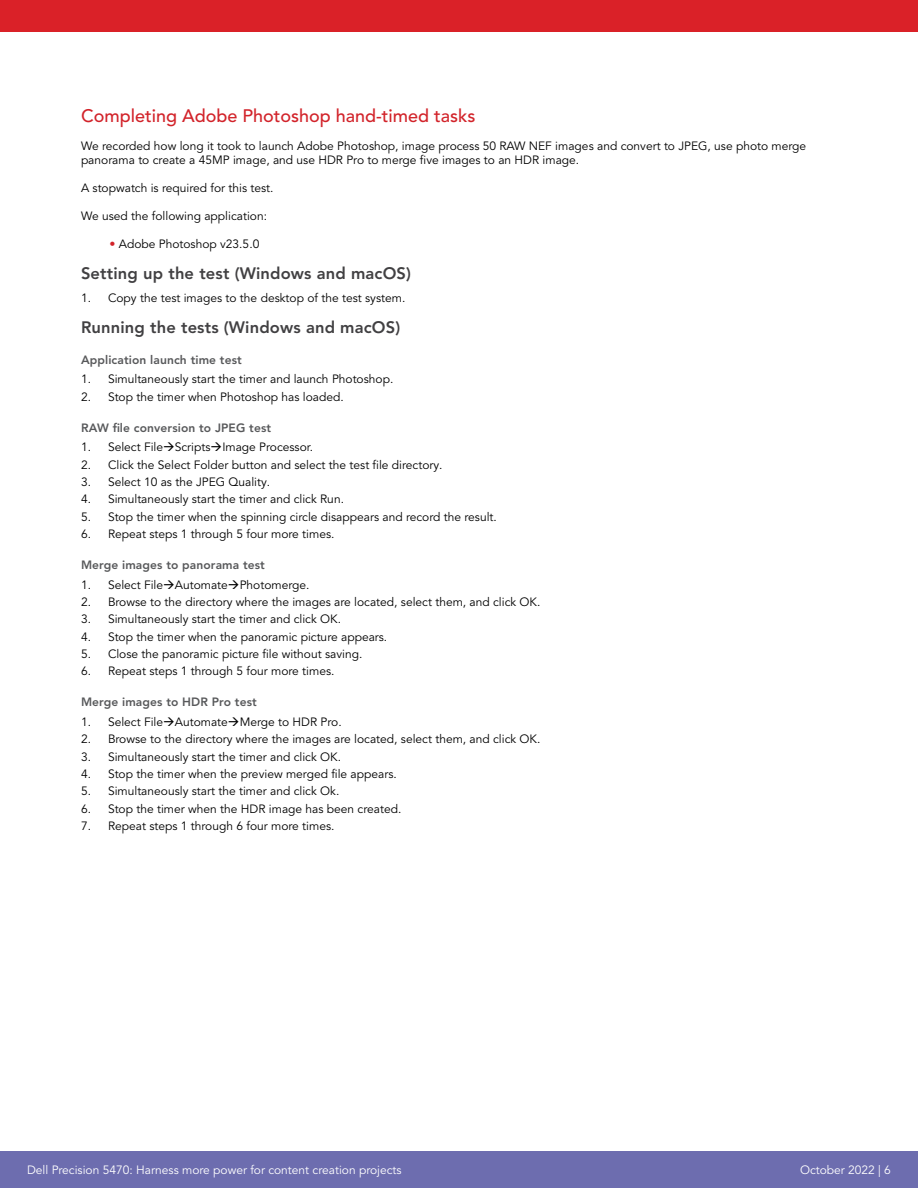
<style>
.page{position:relative;width:918px;height:1188px;background:#fff}
.page>*{position:absolute;margin:0;border:0;box-sizing:border-box;transform-origin:0 0}
.t1{font:500 18px "Avenir LT Pro";color:#d2232a}
.t2{font:800 16.5px "Avenir LT Pro";letter-spacing:.01em;color:#414042}
.t3{font:12px/14.4px "Avenir LT Pro";color:#000}
.t4{font:800 12px "Avenir LT Pro";letter-spacing:.01em;color:#58595b}
.t5{font:12px "Avenir LT Pro";color:#fff}
.s1{color:#d2232a}
</style>
<div class="page">
<div style="left:0;top:1151px;width:756px;height:37px;background:#6d6daf"></div>
<div style="left:756px;top:1151px;width:162px;height:37px;background:#6d6daf"></div>
<div style="left:0;top:0;width:918px;height:32px;background:#da2128"></div>
<h1 class="t1" style="left:81px;top:105px;width:396px">Completing Adobe Photoshop hand-timed tasks</h1>
<p class="t3" style="left:81px;top:138px;width:727px">We recorded how long it took to launch Adobe Photoshop, image process 50 RAW NEF images and convert to JPEG, use photo merge panorama to create a 45MP image, and use HDR Pro to merge five images to an HDR image.</p>
<p class="t3" style="left:81px;top:181px;width:194px">A stopwatch is required for this test.</p>
<p class="t3" style="left:81px;top:209px;width:188px">We used the following application:</p>
<p class="t3" style="left:110px;top:236px;width:151px"><span class="s1">•</span> Adobe Photoshop v23.5.0</p>
<h2 class="t2" style="left:81px;top:263px;width:332px">Setting up the test (Windows and macOS)</h2>
<p class="t3" style="left:81px;top:290px;width:326px">1. Copy the test images to the desktop of the test system.</p>
<h2 class="t2" style="left:81px;top:317px;width:321px">Running the tests (Windows and macOS)</h2>
<p class="t4" style="left:81px;top:353px;width:162px">Application launch time test</p>
<p class="t3" style="left:81px;top:372px;width:314px">1. Simultaneously start the timer and launch Photoshop.</p>
<p class="t3" style="left:81px;top:390px;width:264px">2. Stop the timer when Photoshop has loaded.</p>
<p class="t4" style="left:81px;top:421px;width:192px">RAW file conversion to JPEG test</p>
<p class="t3" style="left:81px;top:440px;width:234px">1. Select File→Scripts→Image Processor.</p>
<p class="t3" style="left:81px;top:458px;width:363px">2. Click the Select Folder button and select the test file directory.</p>
<p class="t3" style="left:81px;top:475px;width:191px">3. Select 10 as the JPEG Quality.</p>
<p class="t3" style="left:81px;top:492px;width:265px">4. Simultaneously start the timer and click Run.</p>
<p class="t3" style="left:81px;top:510px;width:417px">5. Stop the timer when the spinning circle disappears and record the result.</p>
<p class="t3" style="left:81px;top:527px;width:255px">6. Repeat steps 1 through 5 four more times.</p>
<p class="t4" style="left:81px;top:558px;width:185px">Merge images to panorama test</p>
<p class="t3" style="left:81px;top:578px;width:230px">1. Select File→Automate→Photomerge.</p>
<p class="t3" style="left:81px;top:595px;width:461px">2. Browse to the directory where the images are located, select them, and click OK.</p>
<p class="t3" style="left:81px;top:612px;width:262px">3. Simultaneously start the timer and click OK.</p>
<p class="t3" style="left:81px;top:630px;width:308px">4. Stop the timer when the panoramic picture appears.</p>
<p class="t3" style="left:81px;top:647px;width:283px">5. Close the panoramic picture file without saving.</p>
<p class="t3" style="left:81px;top:664px;width:255px">6. Repeat steps 1 through 5 four more times.</p>
<p class="t4" style="left:81px;top:695px;width:177px">Merge images to HDR Pro test</p>
<p class="t3" style="left:81px;top:715px;width:262px">1. Select File→Automate→Merge to HDR Pro.</p>
<p class="t3" style="left:81px;top:732px;width:461px">2. Browse to the directory where the images are located, select them, and click OK.</p>
<p class="t3" style="left:81px;top:750px;width:262px">3. Simultaneously start the timer and click OK.</p>
<p class="t3" style="left:81px;top:767px;width:317px">4. Stop the timer when the preview merged file appears.</p>
<p class="t3" style="left:81px;top:784px;width:260px">5. Simultaneously start the timer and click Ok.</p>
<p class="t3" style="left:81px;top:802px;width:322px">6. Stop the timer when the HDR image has been created.</p>
<p class="t3" style="left:81px;top:819px;width:255px">7. Repeat steps 1 through 6 four more times.</p>
<p class="t5" style="left:27px;top:1163px;width:376px">Dell Precision 5470: Harness more power for content creation projects</p>
<p class="t5" style="left:800px;top:1163px;width:92px">October 2022 | 6</p>
</div>
